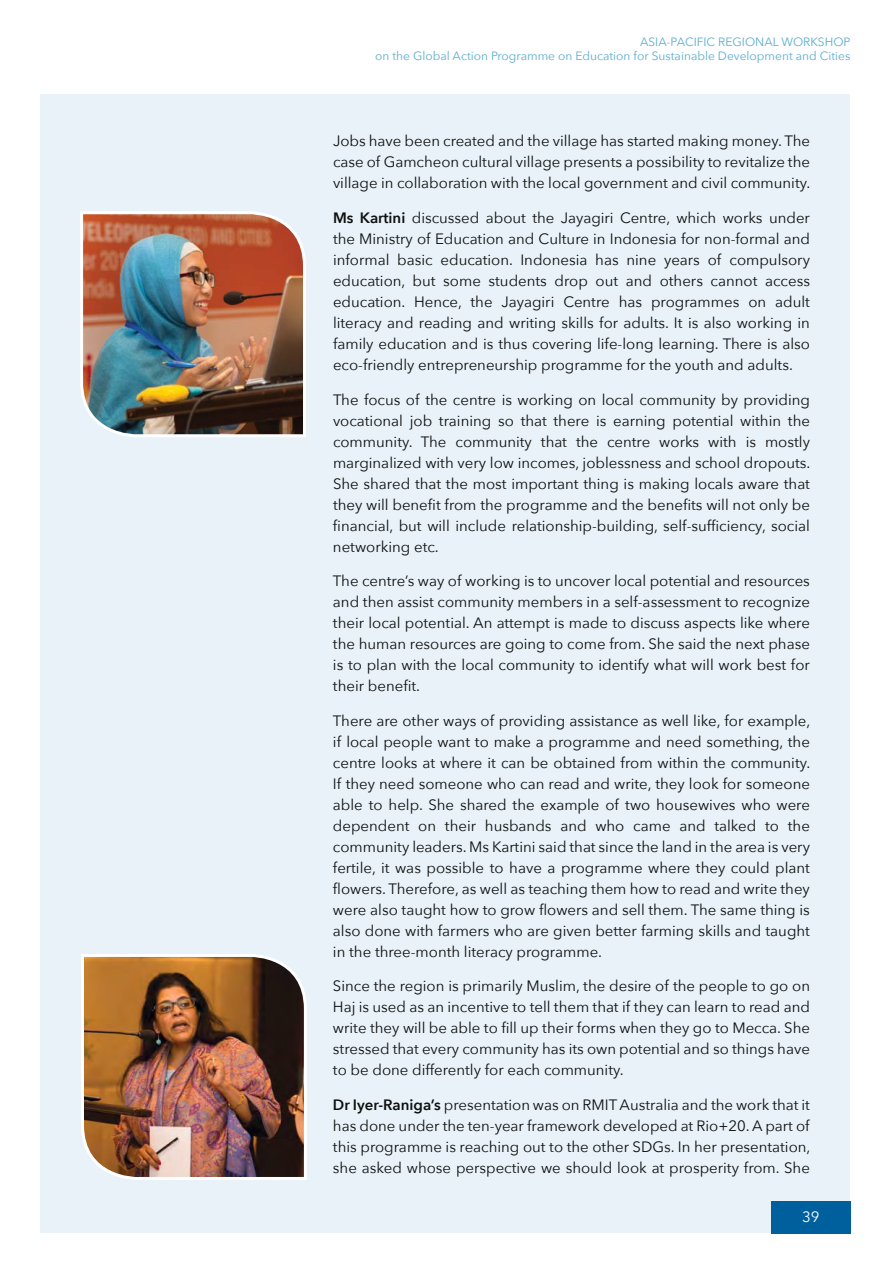
<style>
.page{position:relative;width:891px;height:1261px;background:#fff}
.page>*{position:absolute;margin:0;border:0;box-sizing:border-box;transform-origin:0 0}
.t1{font:15px/21px "Avenir Next LT Pro";color:#0e0f0f;text-align:justify}
.t2{font:15px "Avenir Next LT Pro";color:#fff}
.t3{font:12px/14.4px "Avenir Next LT Pro";color:#5badce;text-align:right}
.s1{font-weight:600}
</style>
<div class="page">
<div style="left:40px;top:94px;width:810px;height:1139px;background:#e8f2f8"></div>
<div style="left:771px;top:1200px;width:79px;height:33px;background:#00609e"></div>
<img style="left:80px;top:211px;width:226px;height:226px">
<img style="left:81px;top:954px;width:226px;height:226px">
<p class="t3" style="left:375px;top:35px;width:477px">ASIA-PACIFIC REGIONAL WORKSHOP<br>on the Global Action Programme on Education for Sustainable Development and Cities</p>
<p class="t1" style="left:333px;top:132px;width:479px">Jobs have been created and the village has started making money. The case of Gamcheon cultural village presents a possibility to revitalize the village in collaboration with the local government and civil community.</p>
<p class="t1" style="left:333px;top:208px;width:479px"><span class="s1">Ms Kartini</span> discussed about the Jayagiri Centre, which works under the Ministry of Education and Culture in Indonesia for non-formal and informal basic education. Indonesia has nine years of compulsory education, but some students drop out and others cannot access education. Hence, the Jayagiri Centre has programmes on adult literacy and reading and writing skills for adults. It is also working in family education and is thus covering life-long learning. There is also eco-friendly entrepreneurship programme for the youth and adults.</p>
<p class="t1" style="left:333px;top:390px;width:479px">The focus of the centre is working on local community by providing vocational job training so that there is earning potential within the community. The community that the centre works with is mostly marginalized with very low incomes, joblessness and school dropouts.<br>She shared that the most important thing is making locals aware that they will benefit from the programme and the benefits will not only be financial, but will include relationship-building, self-sufficiency, social networking etc.</p>
<p class="t1" style="left:333px;top:572px;width:479px">The centre’s way of working is to uncover local potential and resources and then assist community members in a self-assessment to recognize their local potential. An attempt is made to discuss aspects like where the human resources are going to come from. She said the next phase is to plan with the local community to identify what will work best for their benefit.</p>
<p class="t1" style="left:333px;top:711px;width:479px">There are other ways of providing assistance as well like, for example, if local people want to make a programme and need something, the centre looks at where it can be obtained from within the community.<br>If they need someone who can read and write, they look for someone able to help. She shared the example of two housewives who were dependent on their husbands and who came and talked to the community leaders. Ms Kartini said that since the land in the area is very fertile, it was possible to have a programme where they could plant flowers. Therefore, as well as teaching them how to read and write they were also taught how to grow flowers and sell them. The same thing is also done with farmers who are given better farming skills and taught in the three-month literacy programme.</p>
<p class="t1" style="left:333px;top:977px;width:479px">Since the region is primarily Muslim, the desire of the people to go on Haj is used as an incentive to tell them that if they can learn to read and write they will be able to fill up their forms when they go to Mecca. She stressed that every community has its own potential and so things have to be done differently for each community.</p>
<p class="t1" style="left:333px;top:1095px;width:479px"><span class="s1">Dr Iyer-Raniga’s</span> presentation was on RMIT Australia and the work that it has done under the ten-year framework developed at Rio+20. A part of this programme is reaching out to the other SDGs. In her presentation, she asked whose perspective we should look at prosperity from. She</p>
<p class="t2" style="left:802px;top:1210px;width:19px">39</p>
</div>
